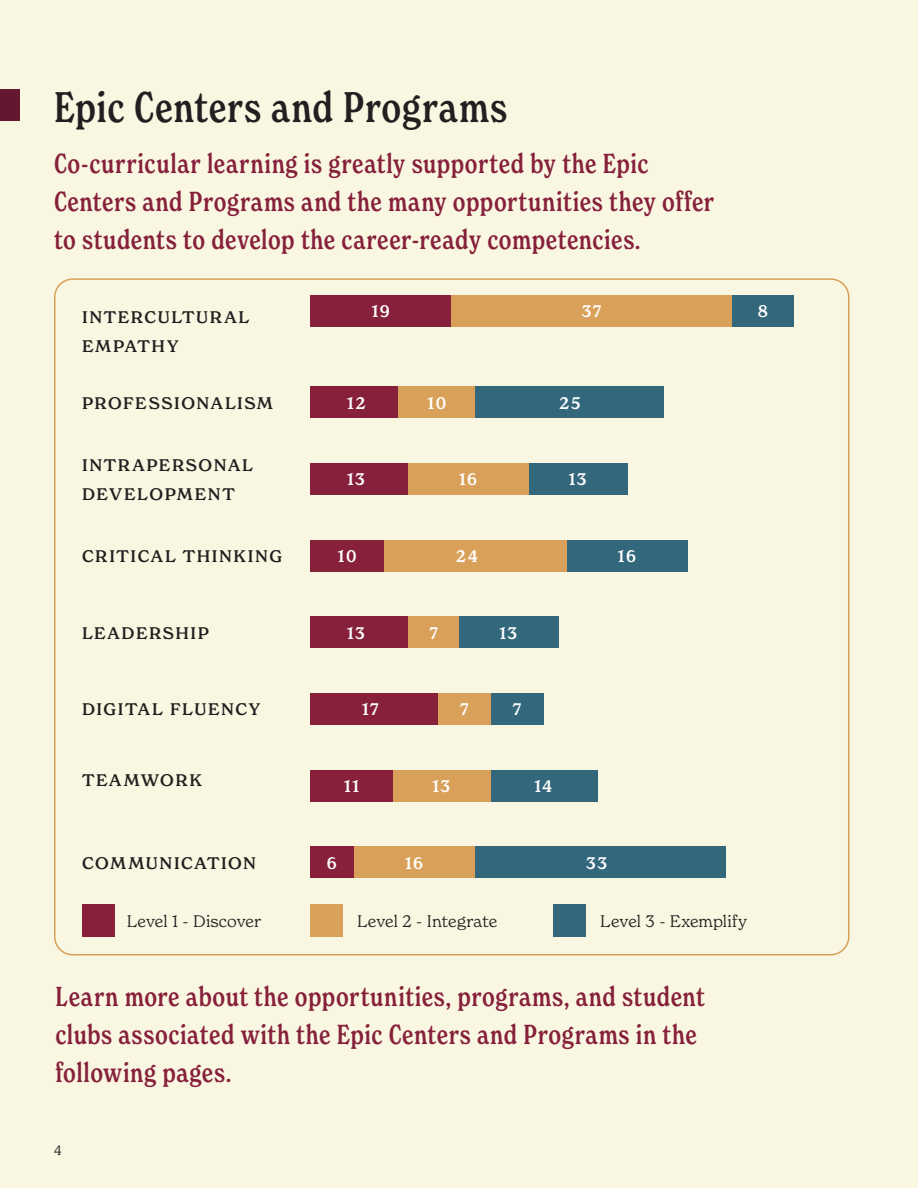
<style>
.page{position:relative;width:918px;height:1188px;background:#f9f6e1}
.page>*{position:absolute;margin:0;border:0;box-sizing:border-box;transform-origin:0 0}
.t1{font:500 condensed 42px "New Spirit";letter-spacing:.015em;color:#231f20}
.t2{font:500 condensed 27px/38.1px "New Spirit";letter-spacing:.02em;color:#86203b}
.t3{font:500 16.5px "New Spirit";letter-spacing:.095em;color:#231f20}
.t4{font:300 16.5px "New Spirit";letter-spacing:.005em;color:#231f20}
.t5{font:500 16.5px "New Spirit";letter-spacing:.09em;color:#fff}
.t6{font:300 13.5px "New Spirit";color:#231f20}
</style>
<div class="page">
<div style="left:0;top:90px;width:20px;height:31px;background:#641730"></div>
<div style="left:310px;top:295px;width:142px;height:31px;background:#86203b"></div>
<div style="left:452px;top:295px;width:280px;height:31px;background:#d9a059"></div>
<div style="left:732px;top:295px;width:62px;height:31px;background:#33677c"></div>
<div style="left:310px;top:387px;width:89px;height:31px;background:#86203b"></div>
<div style="left:399px;top:387px;width:76px;height:31px;background:#d9a059"></div>
<div style="left:475px;top:387px;width:189px;height:31px;background:#33677c"></div>
<div style="left:310px;top:463px;width:98px;height:31px;background:#86203b"></div>
<div style="left:408px;top:463px;width:121px;height:31px;background:#d9a059"></div>
<div style="left:529px;top:463px;width:98px;height:31px;background:#33677c"></div>
<div style="left:310px;top:540px;width:74px;height:31px;background:#86203b"></div>
<div style="left:384px;top:540px;width:183px;height:31px;background:#d9a059"></div>
<div style="left:567px;top:540px;width:121px;height:31px;background:#33677c"></div>
<div style="left:310px;top:617px;width:98px;height:31px;background:#86203b"></div>
<div style="left:408px;top:617px;width:51px;height:31px;background:#d9a059"></div>
<div style="left:459px;top:617px;width:100px;height:31px;background:#33677c"></div>
<div style="left:310px;top:693px;width:128px;height:31px;background:#86203b"></div>
<div style="left:438px;top:693px;width:53px;height:31px;background:#d9a059"></div>
<div style="left:491px;top:693px;width:52px;height:31px;background:#33677c"></div>
<div style="left:310px;top:770px;width:83px;height:31px;background:#86203b"></div>
<div style="left:393px;top:770px;width:98px;height:31px;background:#d9a059"></div>
<div style="left:491px;top:770px;width:106px;height:31px;background:#33677c"></div>
<div style="left:310px;top:847px;width:44px;height:31px;background:#86203b"></div>
<div style="left:354px;top:847px;width:121px;height:31px;background:#d9a059"></div>
<div style="left:475px;top:847px;width:250px;height:31px;background:#33677c"></div>
<div style="left:82px;top:904px;width:32px;height:32px;background:#86203b"></div>
<div style="left:311px;top:904px;width:32px;height:32px;background:#d9a159"></div>
<div style="left:554px;top:904px;width:32px;height:32px;background:#34687c"></div>
<p class="t1" style="left:54px;top:81px;width:455px">Epic Centers and Programs</p>
<p class="t2" style="left:54px;top:144px;width:662px">Co-curricular learning is greatly supported by the Epic<br>Centers and Programs and the many opportunities they offer to students to develop the career-ready competencies.</p>
<p class="t3" style="left:82px;top:307px;width:169px">INTERCULTURAL</p>
<p class="t3" style="left:82px;top:335px;width:98px">EMPATHY</p>
<p class="t5" style="left:372px;top:301px;width:20px">19</p>
<p class="t5" style="left:582px;top:301px;width:21px">37</p>
<p class="t5" style="left:758px;top:301px;width:12px">8</p>
<p class="t3" style="left:82px;top:393px;width:192px">PROFESSIONALISM</p>
<p class="t5" style="left:347px;top:393px;width:20px">12</p>
<p class="t5" style="left:428px;top:393px;width:20px">10</p>
<p class="t5" style="left:560px;top:393px;width:23px">25</p>
<p class="t3" style="left:82px;top:455px;width:172px">INTRAPERSONAL</p>
<p class="t3" style="left:82px;top:484px;width:154px">DEVELOPMENT</p>
<p class="t5" style="left:347px;top:469px;width:19px">13</p>
<p class="t5" style="left:459px;top:469px;width:19px">16</p>
<p class="t5" style="left:569px;top:469px;width:19px">13</p>
<p class="t3" style="left:82px;top:546px;width:202px">CRITICAL THINKING</p>
<p class="t5" style="left:338px;top:546px;width:20px">10</p>
<p class="t5" style="left:456px;top:546px;width:23px">24</p>
<p class="t5" style="left:618px;top:546px;width:19px">16</p>
<p class="t3" style="left:82px;top:623px;width:128px">LEADERSHIP</p>
<p class="t5" style="left:347px;top:623px;width:19px">13</p>
<p class="t5" style="left:429px;top:623px;width:10px">7</p>
<p class="t5" style="left:500px;top:623px;width:19px">13</p>
<p class="t3" style="left:82px;top:699px;width:180px">DIGITAL FLUENCY</p>
<p class="t5" style="left:362px;top:699px;width:18px">17</p>
<p class="t5" style="left:460px;top:699px;width:10px">7</p>
<p class="t5" style="left:513px;top:699px;width:10px">7</p>
<p class="t3" style="left:82px;top:770px;width:121px">TEAMWORK</p>
<p class="t5" style="left:344px;top:776px;width:16px">11</p>
<p class="t5" style="left:432px;top:776px;width:19px">13</p>
<p class="t5" style="left:534px;top:776px;width:19px">14</p>
<p class="t3" style="left:82px;top:853px;width:176px">COMMUNICATION</p>
<p class="t5" style="left:327px;top:853px;width:11px">6</p>
<p class="t5" style="left:405px;top:853px;width:19px">16</p>
<p class="t5" style="left:586px;top:853px;width:23px">33</p>
<p class="t4" style="left:127px;top:911px;width:136px">Level 1 - Discover</p>
<p class="t4" style="left:357px;top:911px;width:142px">Level 2 - Integrate</p>
<p class="t4" style="left:600px;top:911px;width:148px">Level 3 - Exemplify</p>
<p class="t2" style="left:56px;top:977px;width:651px">Learn more about the opportunities, programs, and student clubs associated with the Epic Centers and Programs in the following pages.</p>
<p class="t6" style="left:54px;top:1142px;width:9px">4</p>
</div>
